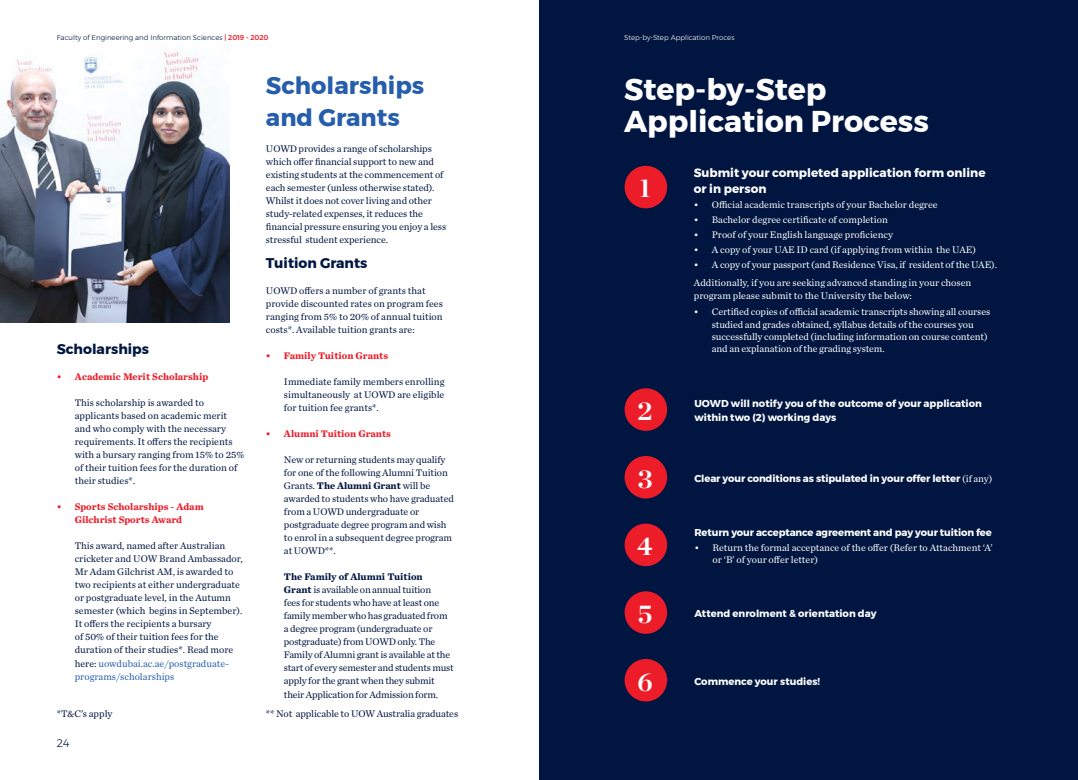
<style>
.page{position:relative;width:1078px;height:780px;background:#fff}
.page>*{position:absolute;margin:0;border:0;box-sizing:border-box;transform-origin:0 0}
.t1{font:700 30px/32px "Montserrat";color:#fff}
.t2{font:700 26px "Chronicle Display";color:#fff}
.t3{font:700 24px/32px "Montserrat";color:#265eac}
.t4{font:700 14px "Montserrat";color:#001641}
.t5{font:700 12px/16px "Montserrat";color:#fff}
.t6{font:300 11px "Montserrat";color:#001641}
.t7{font:10px/13px "Chronicle Text G1";letter-spacing:-.01em;color:#001641}
.t8{font:10px/12px "Chronicle Text G1";color:#fff}
.t9{font:700 10px/14px "Montserrat";letter-spacing:-.01em;color:#fff}
.t10{font:700 10px/13px "Chronicle Text G1";color:#ed1c29;text-align:center}
.t11{font:300 7px "Montserrat";color:#001641}
.t12{font:300 7px "Montserrat";color:#fff}
.s1{font-weight:500;color:#ed1c29}
.s2{color:#265eac}
.s3{font-weight:700}
.s4{font-family:"Chronicle Text G1";font-weight:400}
</style>
<div class="page">
<div style="left:539px;top:0;width:538px;height:780px;background:#001641"></div>
<img style="left:0;top:52px;width:230px;height:270px">
<div style="left:624px;top:166px;width:43px;height:42px;background:#ed1c29;border-radius:50%"></div>
<div style="left:624px;top:388px;width:43px;height:43px;background:#ed1c29;border-radius:50%"></div>
<div style="left:624px;top:456px;width:43px;height:42px;background:#ed1c29;border-radius:50%"></div>
<div style="left:624px;top:523px;width:43px;height:43px;background:#ed1c29;border-radius:50%"></div>
<div style="left:624px;top:591px;width:43px;height:42px;background:#ed1c29;border-radius:50%"></div>
<div style="left:624px;top:659px;width:43px;height:42px;background:#ed1c29;border-radius:50%"></div>
<p class="t11" style="left:57px;top:32px;width:213px">Faculty of Engineering and Information Sciences <span class="s1">| 2019 - 2020</span></p>
<h3 class="t4" style="left:57px;top:338px;width:94px">Scholarships</h3>
<p class="t10" style="left:57px;top:370px;width:153px">• Academic Merit Scholarship</p>
<p class="t7" style="left:75px;top:396px;width:171px">This scholarship is awarded to applicants based on academic merit and who comply with the necessary requirements. It offers the recipients with a bursary ranging from 15% to 25% of their tuition fees for the duration of their studies*.</p>
<p class="t10" style="left:57px;top:500px;width:148px">• Sports Scholarships - Adam<br>Gilchrist Sports Award</p>
<p class="t7" style="left:75px;top:539px;width:170px">This award, named after Australian cricketer and UOW Brand Ambassador, Mr Adam Gilchrist AM, is awarded to two recipients at either undergraduate or postgraduate level, in the Autumn semester (which begins in September).<br>It offers the recipients a bursary<br>of 50% of their tuition fees for the duration of their studies*. Read more here: <span class="s2">uowdubai.ac.ae/postgraduate&shy;programs/scholarships</span></p>
<h3 class="t3" style="left:266px;top:70px;width:160px">Scholarships and Grants</h3>
<p class="t7" style="left:266px;top:142px;width:182px">UOWD provides a range of scholarships which offer financial support to new and existing students at the commencement of each semester (unless otherwise stated).<br>Whilst it does not cover living and other study-related expenses, it reduces the financial pressure ensuring you enjoy a less stressful student experience.</p>
<h3 class="t4" style="left:266px;top:252px;width:103px">Tuition Grants</h3>
<p class="t7" style="left:266px;top:284px;width:178px">UOWD offers a number of grants that provide discounted rates on program fees ranging from 5% to 20% of annual tuition costs*. Available tuition grants are:</p>
<p class="t10" style="left:266px;top:349px;width:124px">• Family Tuition Grants</p>
<p class="t7" style="left:284px;top:375px;width:162px;text-align:justify">Immediate family members enrolling simultaneously at UOWD are eligible for tuition fee grants*.</p>
<p class="t10" style="left:266px;top:427px;width:126px">• Alumni Tuition Grants</p>
<p class="t7" style="left:284px;top:453px;width:171px">New or returning students may qualify for one of the following Alumni Tuition<br>Grants. <span class="s3">The Alumni Grant</span> will be awarded to students who have graduated from a UOWD undergraduate or postgraduate degree program and wish to enrol in a subsequent degree program at UOWD**.</p>
<p class="t7" style="left:284px;top:570px;width:171px"><span class="s3">The Family of Alumni Tuition<br>Grant</span> is available on annual tuition<br>fees for students who have at least one family member who has graduated from a degree program (undergraduate or postgraduate) from UOWD only. The Family of Alumni grant is available at the start of every semester and students must apply for the grant when they submit their Application for Admission form.</p>
<p class="t7" style="left:57px;top:706px;width:57px">*T&amp;C’s apply</p>
<p class="t7" style="left:266px;top:706px;width:194px">** Not applicable to UOW Australia graduates</p>
<p class="t6" style="left:57px;top:735px;width:14px">24</p>
<p class="t12" style="left:624px;top:32px;width:112px">Step-by-Step Application Proces</p>
<h1 class="t1" style="left:624px;top:73px;width:306px">Step-by-Step<br>Application Process</h1>
<h2 class="t2" style="left:639px;top:167px;width:13px">1</h2>
<h2 class="t2" style="left:637px;top:390px;width:16px">2</h2>
<h2 class="t2" style="left:637px;top:457px;width:16px">3</h2>
<h2 class="t2" style="left:637px;top:525px;width:17px">4</h2>
<h2 class="t2" style="left:637px;top:592px;width:16px">5</h2>
<h2 class="t2" style="left:637px;top:660px;width:17px">6</h2>
<p class="t5" style="left:693px;top:165px;width:293px">Submit your completed application form online or in person</p>
<p class="t8" style="left:693px;top:198px;width:245px">• Official academic transcripts of your Bachelor degree</p>
<p class="t8" style="left:693px;top:213px;width:195px">• Bachelor degree certificate of completion</p>
<p class="t8" style="left:693px;top:228px;width:201px">• Proof of your English language proficiency</p>
<p class="t8" style="left:693px;top:243px;width:284px">• A copy of your UAE ID card (if applying from within the UAE)</p>
<p class="t8" style="left:693px;top:254px;width:304px;line-height:18.8px">• A copy of your passport (and Residence Visa, if resident of the UAE).<br>Additionally, if you are seeking advanced standing in your chosen</p>
<p class="t8" style="left:693px;top:289px;width:220px">program please submit to the University the below:</p>
<p class="t8" style="left:711px;top:305px;width:280px;text-indent:-18px">• Certified copies of official academic transcripts showing all courses studied and grades obtained, syllabus details of the courses you successfully completed (including information on course content) and an explanation of the grading system.</p>
<p class="t9" style="left:694px;top:397px;width:289px">UOWD will notify you of the outcome of your application within two (2) working days</p>
<p class="t9" style="left:694px;top:471px;width:299px">Clear your conditions as stipulated in your offer letter <span class="s4">(if any)</span></p>
<p class="t9" style="left:694px;top:525px;width:299px">Return your acceptance agreement and pay your tuition fee</p>
<p class="t8" style="left:712px;top:541px;width:282px;text-indent:-18px">• Return the formal acceptance of the offer (Refer to Attachment ‘A’ or ‘B’ of your offer letter)</p>
<p class="t9" style="left:694px;top:606px;width:184px">Attend enrolment &amp; orientation day</p>
<p class="t9" style="left:694px;top:674px;width:127px">Commence your studies!</p>
</div>
